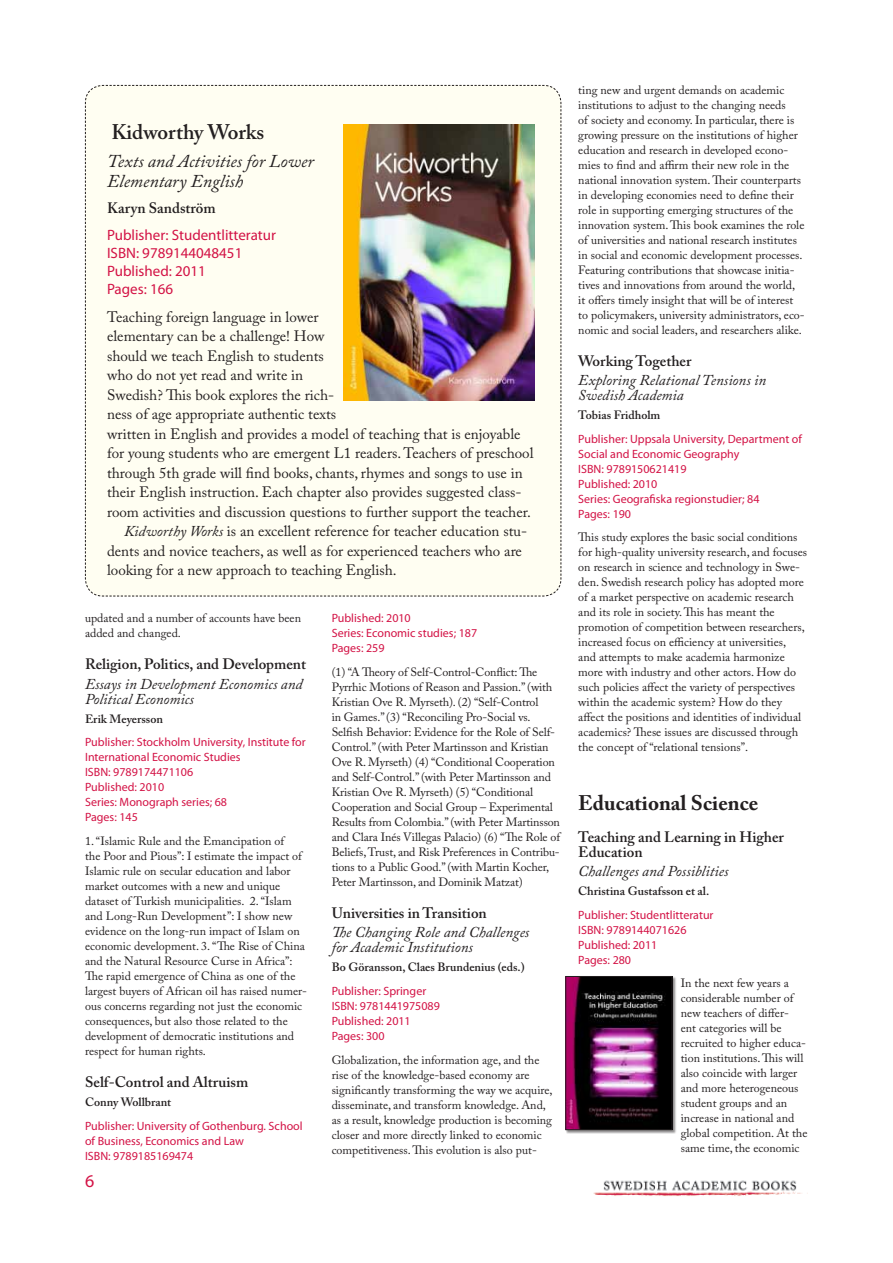
<style>
.page{position:relative;width:893px;height:1263px;background:#fff}
.page>*{position:absolute;margin:0;border:0;box-sizing:border-box;transform-origin:0 0}
.t1{font:700 21px "Adobe Caslon Pro";color:#231f20}
.t2{font:600 21px "Adobe Caslon Pro";color:#231f20}
.t3{font:italic 18px/19.5px "Adobe Caslon Pro";color:#231f20}
.t4{font:18px "Myriad Pro";color:#d31245}
.t5{font:15px "Adobe Caslon Pro";color:#231f20}
.t6{font:italic 15px/15px "Adobe Caslon Pro";color:#231f20}
.t7{font:600 15px/15px "Adobe Caslon Pro";color:#231f20}
.t8{font:15px/18px "Myriad Pro";color:#d31245}
.t9{font:12px/15px "Adobe Caslon Pro";color:#231f20}
.t10{font:12px/15px "Myriad Pro";color:#d31245}
.t11{font:600 12px "Adobe Caslon Pro";color:#231f20}
.s1{font-style:italic}
</style>
<div class="page">
<img style="left:593px;top:1180px;width:209px;height:16px">
<div style="left:85px;top:85px;width:477px;height:512px;background:#fffef2"></div>
<div style="left:566px;top:976px;width:110px;height:158px;background:#231f20;opacity:.5"></div>
<img style="left:568px;top:978px;width:102px;height:150px">
<div style="left:566px;top:976px;width:106px;height:154px;border:1px solid #231f20"></div>
<img style="left:343px;top:124px;width:192px;height:276px">
<h1 class="t2" style="left:111px;top:120px;width:154px">Kidworthy Works</h1>
<h2 class="t3" style="left:107px;top:151px;width:208px">Texts and Activities for Lower<br>Elementary English</h2>
<p class="t7" style="left:107px;top:201px;width:110px">Karyn Sandström</p>
<p class="t8" style="left:107px;top:225px;width:171px">Publisher: Studentlitteratur<br>ISBN: 9789144048451<br>Published: 2011<br>Pages: 166</p>
<p class="t5" style="left:107px;top:308px;width:213px">Teaching foreign language in lower</p>
<p class="t5" style="left:107px;top:327px;width:219px">elementary can be a challenge! How</p>
<p class="t5" style="left:107px;top:347px;width:218px">should we teach English to students</p>
<p class="t5" style="left:107px;top:366px;width:198px">who do not yet read and write in</p>
<p class="t5" style="left:107px;top:386px;width:229px">Swedish? This book explores the rich-</p>
<p class="t5" style="left:107px;top:405px;width:231px">ness of age appropriate authentic texts</p>
<p class="t5" style="left:107px;top:425px;width:415px">written in English and provides a model of teaching that is enjoyable</p>
<p class="t5" style="left:107px;top:444px;width:428px">for young students who are emergent L1 readers. Teachers of preschool</p>
<p class="t5" style="left:107px;top:464px;width:417px">through 5th grade will find books, chants, rhymes and songs to use in</p>
<p class="t5" style="left:107px;top:483px;width:416px">their English instruction. Each chapter also provides suggested class-</p>
<p class="t5" style="left:107px;top:503px;width:425px">room activities and discussion questions to further support the teacher.</p>
<p class="t5" style="left:124px;top:522px;width:405px"><span class="s1">Kidworthy Works</span> is an excellent reference for teacher education stu-</p>
<p class="t5" style="left:107px;top:542px;width:416px">dents and novice teachers, as well as for experienced teachers who are</p>
<p class="t5" style="left:107px;top:561px;width:291px">looking for a new approach to teaching English.</p>
<p class="t9" style="left:85px;top:611px;width:218px">updated and a number of accounts have been added and changed.</p>
<p class="t7" style="left:85px;top:656px;width:223px">Religion, Politics, and Development</p>
<p class="t6" style="left:85px;top:676px;width:219px">Essays in Development Economics and<br>Political Economics</p>
<p class="t11" style="left:85px;top:712px;width:80px">Erik Meyersson</p>
<p class="t10" style="left:85px;top:734px;width:222px">Publisher: Stockholm University, Institute for<br>International Economic Studies<br>ISBN: 9789174471106<br>Published: 2010<br>Series: Monograph series; 68<br>Pages: 145</p>
<p class="t9" style="left:85px;top:833px;width:223px">1. “Islamic Rule and the Emancipation of<br>the Poor and Pious”: I estimate the impact of Islamic rule on secular education and labor market outcomes with a new and unique dataset of Turkish municipalities. 2. “Islam and Long-Run Development”: I show new evidence on the long-run impact of Islam on economic development. 3. “The Rise of China and the Natural Resource Curse in Africa”:<br>The rapid emergence of China as one of the largest buyers of African oil has raised numer&shy;ous concerns regarding not just the economic consequences, but also those related to the development of democratic institutions and respect for human rights.</p>
<p class="t7" style="left:85px;top:1074px;width:165px">Self-Control and Altruism</p>
<p class="t11" style="left:85px;top:1095px;width:88px">Conny Wollbrant</p>
<p class="t10" style="left:85px;top:1118px;width:219px">Publisher: University of Gothenburg. School of Business, Economics and Law<br>ISBN: 9789185169474</p>
<p class="t10" style="left:332px;top:611px;width:147px">Published: 2010<br>Series: Economic studies; 187<br>Pages: 259</p>
<p class="t9" style="left:332px;top:664px;width:231px">(1) “A Theory of Self-Control-Conflict: The Pyrrhic Motions of Reason and Passion.” (with Kristian Ove R. Myrseth). (2) “Self-Control<br>in Games.” (3) “Reconciling Pro-Social vs.<br>Selfish Behavior: Evidence for the Role of Self-Control.” (with Peter Martinsson and Kristian Ove R. Myrseth) (4) “Conditional Cooperation and Self-Control.” (with Peter Martinsson and Kristian Ove R. Myrseth) (5) “Conditional Cooperation and Social Group – Experimental Results from Colombia.” (with Peter Martinsson and Clara Inés Villegas Palacio) (6) “The Role of Beliefs, Trust, and Risk Preferences in Contribu&shy;tions to a Public Good.” (with Martin Kocher, Peter Martinsson, and Dominik Matzat)</p>
<p class="t7" style="left:332px;top:905px;width:157px">Universities in Transition</p>
<p class="t6" style="left:332px;top:924px;width:199px">The Changing Role and Challenges for Academic Institutions</p>
<p class="t11" style="left:332px;top:960px;width:195px">Bo Göransson, Claes Brundenius (eds.)</p>
<p class="t10" style="left:332px;top:983px;width:110px">Publisher: Springer<br>ISBN: 9781441975089<br>Published: 2011<br>Pages: 300</p>
<p class="t9" style="left:332px;top:1052px;width:222px">Globalization, the information age, and the rise of the knowledge-based economy are significantly transforming the way we acquire, disseminate, and transform knowledge. And, as a result, knowledge production is becoming closer and more directly linked to economic competitiveness. This evolution is also put-</p>
<h2 class="t4" style="left:85px;top:1170px;width:11px">6</h2>
<p class="t9" style="left:578px;top:82px;width:228px">ting new and urgent demands on academic institutions to adjust to the changing needs<br>of society and economy. In particular, there is growing pressure on the institutions of higher education and research in developed econo&shy;mies to find and affirm their new role in the national innovation system. Their counterparts in developing economies need to define their role in supporting emerging structures of the innovation system. This book examines the role of universities and national research institutes in social and economic development processes.<br>Featuring contributions that showcase initia&shy;tives and innovations from around the world, it offers timely insight that will be of interest to policymakers, university administrators, eco&shy;nomic and social leaders, and researchers alike.</p>
<p class="t7" style="left:578px;top:353px;width:115px">Working Together</p>
<p class="t6" style="left:578px;top:372px;width:189px">Exploring Relational Tensions in<br>Swedish Academia</p>
<p class="t11" style="left:578px;top:408px;width:84px">Tobias Fridholm</p>
<p class="t10" style="left:578px;top:431px;width:225px">Publisher: Uppsala University, Department of<br>Social and Economic Geography<br>ISBN: 9789150621419<br>Published: 2010<br>Series: Geografiska regionstudier; 84<br>Pages: 190</p>
<p class="t9" style="left:578px;top:530px;width:230px">This study explores the basic social conditions for high-quality university research, and focuses on research in science and technology in Swe&shy;den. Swedish research policy has adopted more of a market perspective on academic research and its role in society. This has meant the promotion of competition between researchers, increased focus on efficiency at universities,<br>and attempts to make academia harmonize more with industry and other actors. How do such policies affect the variety of perspectives within the academic system? How do they affect the positions and identities of individual academics? These issues are discussed through the concept of “relational tensions”.</p>
<h1 class="t1" style="left:578px;top:790px;width:182px">Educational Science</h1>
<p class="t7" style="left:578px;top:829px;width:207px">Teaching and Learning in Higher<br>Education</p>
<p class="t6" style="left:578px;top:863px;width:152px">Challenges and Possiblities</p>
<p class="t11" style="left:578px;top:884px;width:132px">Christina Gustafsson et al.</p>
<p class="t10" style="left:578px;top:907px;width:137px">Publisher: Studentlitteratur<br>ISBN: 9789144071626<br>Published: 2011<br>Pages: 280</p>
<p class="t9" style="left:681px;top:975px;width:128px">In the next few years a considerable number of new teachers of differ-<br>ent categories will be recruited to higher educa&shy;tion institutions. This will also coincide with larger and more heterogeneous student groups and an increase in national and global competition. At the same time, the economic</p>
</div>
